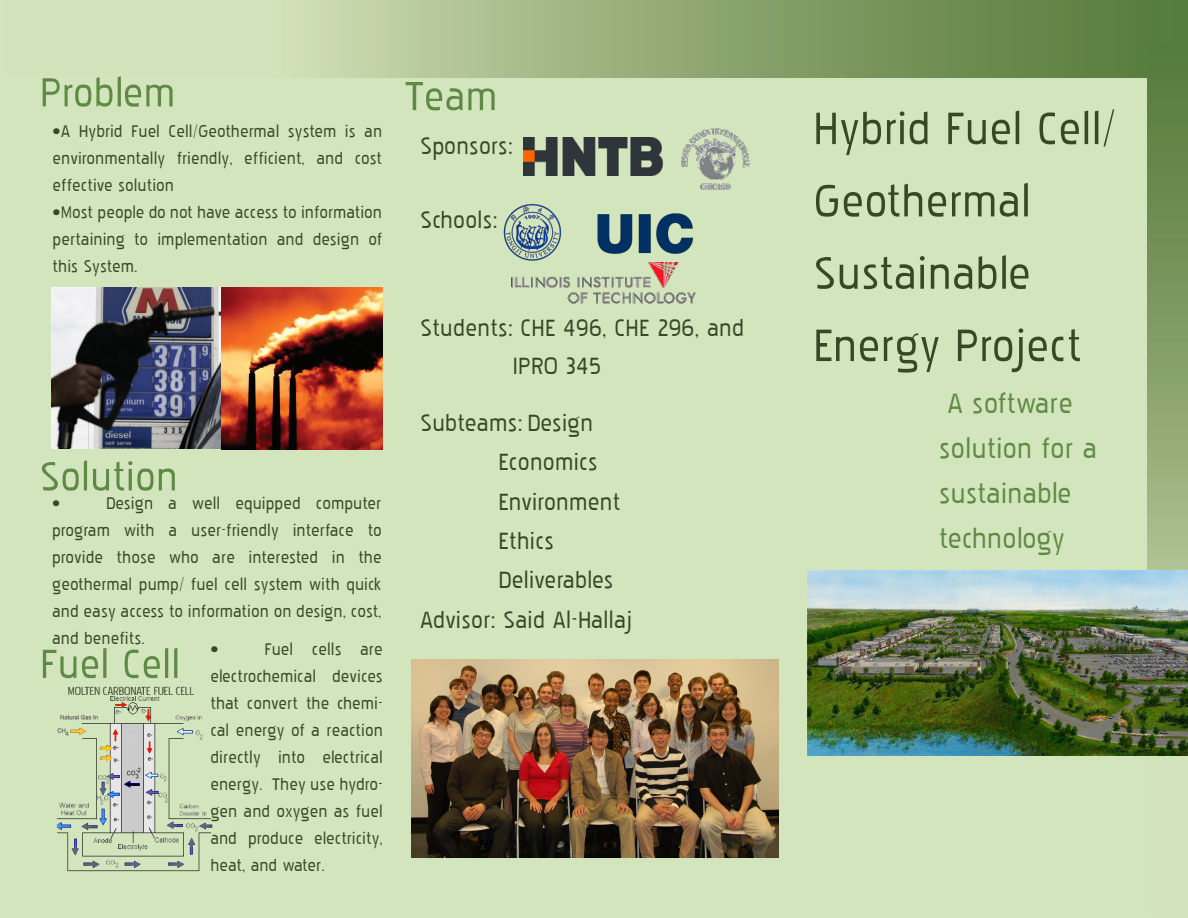
<style>
.page{position:relative;width:1188px;height:918px;background:#d3e5bd}
.page>*{position:absolute;margin:0;border:0;box-sizing:border-box;transform-origin:0 0}
.t1{font:60.3px/72.3px "Pakenham";letter-spacing:.03em;color:#354927}
.t2{font:54px "Pakenham";letter-spacing:.03em;color:#5f8a45}
.t3{font:37.5px/45px "Pakenham";letter-spacing:.03em;color:#5f8a45}
.t4{font:31.5px/37.8px "Pakenham";letter-spacing:.03em;color:#344927}
.t5{font:22.5px/27px "Pakenham";letter-spacing:.03em;color:#344927;text-align:justify}
</style>
<div class="page">
<svg style="left:315px;top:0;width:873px;height:77px;background:#8ba56f"></svg>
<svg style="left:1148px;top:43px;width:40px;height:528px;background:#7e9a63"></svg>
<img style="left:523px;top:137px;width:139px;height:39px">
<img style="left:681px;top:128px;width:69px;height:62px">
<img style="left:504px;top:203px;width:58px;height:58px">
<img style="left:511px;top:263px;width:185px;height:41px">
<img style="left:597px;top:213px;width:96px;height:41px">
<img style="left:412px;top:660px;width:366px;height:198px">
<img style="left:807px;top:571px;width:381px;height:185px">
<img style="left:51px;top:287px;width:331px;height:162px">
<img style="left:56px;top:686px;width:157px;height:186px">
<h2 class="t2" style="left:40px;top:72px;width:136px">Problem</h2>
<p class="t5" style="left:53px;top:119px;width:330px">•A Hybrid Fuel Cell/Geothermal system is an environmentally friendly, efficient, and cost effective solution</p>
<p class="t5" style="left:53px;top:200px;width:330px">•Most people do not have access to information pertaining to implementation and design of this System.</p>
<h2 class="t2" style="left:40px;top:456px;width:139px">Solution</h2>
<p class="t5" style="left:52px;top:491px;width:330px">• Design a well equipped computer program with a user-friendly interface to provide those who are interested in the geothermal pump/ fuel cell system with quick and easy access to information on design, cost, and benefits.</p>
<h2 class="t2" style="left:41px;top:643px;width:141px">Fuel Cell</h2>
<p class="t5" style="left:211px;top:637px;width:173px">• Fuel cells are electrochemical devices that convert the chemi&shy;cal energy of a reaction directly into electrical energy. They use hydro&shy;gen and oxygen as fuel and produce electricity, heat, and water.</p>
<h2 class="t2" style="left:404px;top:75px;width:94px">Team</h2>
<h3 class="t4" style="left:420px;top:128px;width:94px">Sponsors:</h3>
<h3 class="t4" style="left:420px;top:202px;width:78px">Schools:</h3>
<h3 class="t4" style="left:513px;top:310px;width:232px;text-indent:-93px">Students: CHE 496, CHE 296, and<br>IPRO 345</h3>
<h3 class="t4" style="left:420px;top:405px;width:174px">Subteams: Design</h3>
<h3 class="t4" style="left:499px;top:444px;width:100px">Economics</h3>
<h3 class="t4" style="left:499px;top:484px;width:123px">Environment</h3>
<h3 class="t4" style="left:499px;top:523px;width:56px">Ethics</h3>
<h3 class="t4" style="left:499px;top:562px;width:116px">Deliverables</h3>
<h3 class="t4" style="left:420px;top:602px;width:213px">Advisor: Said Al-Hallaj</h3>
<h1 class="t1" style="left:814px;top:94px;width:303px">Hybrid Fuel Cell/<br>Geothermal<br>Sustainable<br>Energy Project</h1>
<h3 class="t3" style="left:940px;top:382px;width:159px">A software solution for a sustainable technology</h3>
</div>
